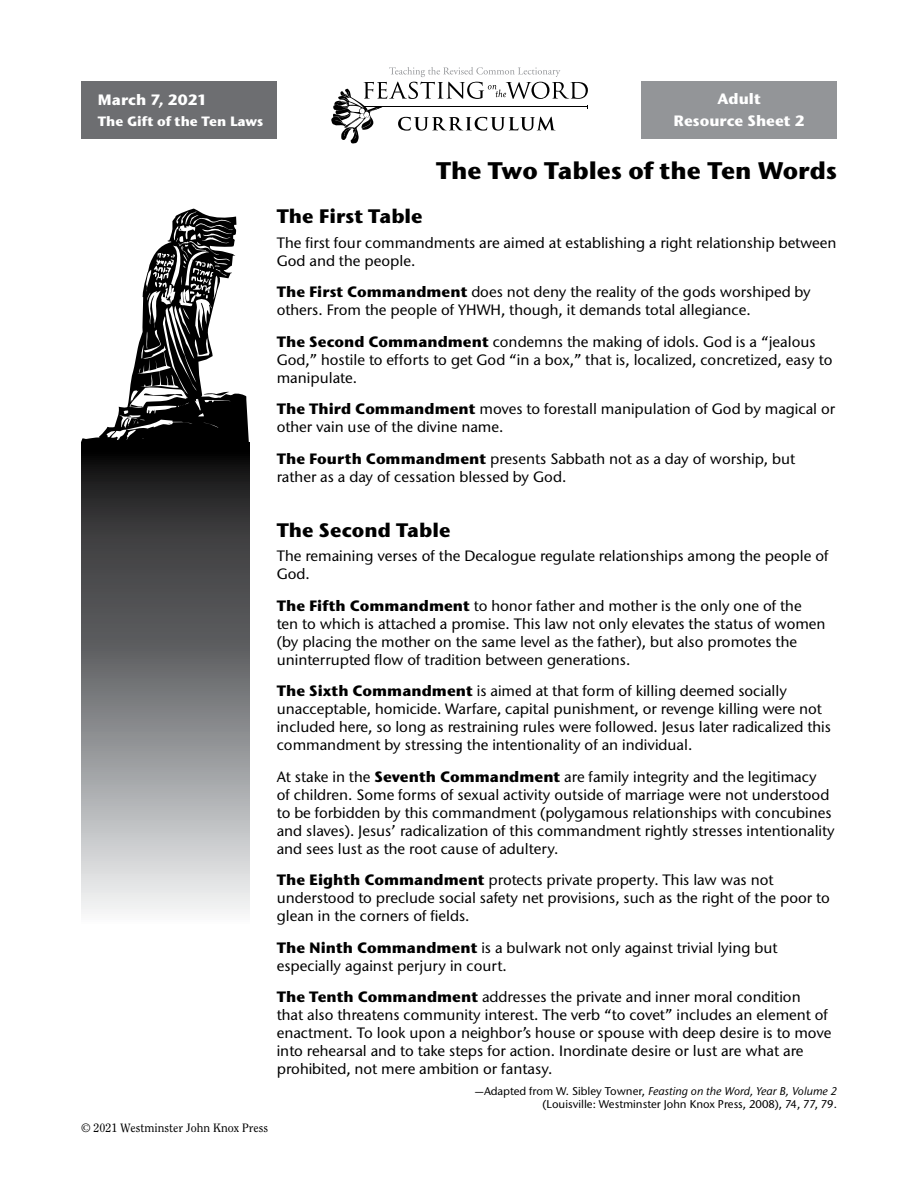
<style>
.page{position:relative;width:918px;height:1188px;background:#fff}
.page>*{position:absolute;margin:0;border:0;box-sizing:border-box;transform-origin:0 0}
.t1{font:700 24px "Stone Sans ITC Std";color:#000}
.t2{font:700 19.5px "Stone Sans ITC Std";color:#000}
.t3{font:500 15px/18px "Stone Sans ITC Std";color:#000}
.t4{font:700 15px/22.5px "Stone Sans ITC Std";color:#fff;text-align:center}
.t5{font:700 13.5px "Stone Sans ITC Std";color:#fff}
.t6{font:12px "Clearface Std";color:#000}
.t7{font:500 11.25px/13.5px "Stone Sans ITC Std";color:#000;text-align:right}
.s1{font-weight:700}
.s2{font-style:italic}
</style>
<div class="page">
<div style="left:641px;top:81px;width:196px;height:57px;background:#939598"></div>
<svg style="left:331px;top:67px;width:257px;height:77px"></svg>
<div style="left:81px;top:81px;width:196px;height:57px;background:#6d6e71"></div>
<div style="left:81px;top:442px;width:168px;height:483px;background:linear-gradient(to bottom,#050507,#f0f2f4)"></div>
<svg style="left:81px;top:209px;width:168px;height:234px"></svg>
<p class="t4" style="left:98px;top:88px;width:111px">March 7, 2021</p>
<p class="t5" style="left:98px;top:112px;width:167px">The Gift of the Ten Laws</p>
<p class="t4" style="left:674px;top:87px;width:133px">Adult<br>Resource Sheet 2</p>
<h1 class="t1" style="left:436px;top:155px;width:402px">The Two Tables of the Ten Words</h1>
<p class="t6" style="left:81px;top:1121px;width:189px">© 2021 Westminster John Knox Press</p>
<h2 class="t2" style="left:277px;top:203px;width:148px">The First Table</h2>
<p class="t3" style="left:277px;top:233px;width:561px">The first four commandments are aimed at establishing a right relationship between<br>God and the people.</p>
<p class="t3" style="left:277px;top:283px;width:536px"><span class="s1">The First Commandment</span> does not deny the reality of the gods worshiped by others. From the people of YHWH, though, it demands total allegiance.</p>
<p class="t3" style="left:277px;top:332px;width:557px"><span class="s1">The Second Commandment</span> condemns the making of idols. God is a “jealous<br>God,” hostile to efforts to get God “in a box,” that is, localized, concretized, easy to manipulate.</p>
<p class="t3" style="left:277px;top:400px;width:560px"><span class="s1">The Third Commandment</span> moves to forestall manipulation of God by magical or other vain use of the divine name.</p>
<p class="t3" style="left:277px;top:449px;width:520px"><span class="s1">The Fourth Commandment</span> presents Sabbath not as a day of worship, but rather as a day of cessation blessed by God.</p>
<h2 class="t2" style="left:277px;top:517px;width:175px">The Second Table</h2>
<p class="t3" style="left:277px;top:547px;width:553px">The remaining verses of the Decalogue regulate relationships among the people of<br>God.</p>
<p class="t3" style="left:277px;top:597px;width:550px"><span class="s1">The Fifth Commandment</span> to honor father and mother is the only one of the ten to which is attached a promise. This law not only elevates the status of women (by placing the mother on the same level as the father), but also promotes the uninterrupted flow of tradition between generations.</p>
<p class="t3" style="left:277px;top:682px;width:556px"><span class="s1">The Sixth Commandment</span> is aimed at that form of killing deemed socially unacceptable, homicide. Warfare, capital punishment, or revenge killing were not included here, so long as restraining rules were followed. Jesus later radicalized this commandment by stressing the intentionality of an individual.</p>
<p class="t3" style="left:277px;top:768px;width:560px">At stake in the <span class="s1">Seventh Commandment</span> are family integrity and the legitimacy<br>of children. Some forms of sexual activity outside of marriage were not understood to be forbidden by this commandment (polygamous relationships with concubines and slaves). Jesus’ radicalization of this commandment rightly stresses intentionality and sees lust as the root cause of adultery.</p>
<p class="t3" style="left:277px;top:871px;width:555px"><span class="s1">The Eighth Commandment</span> protects private property. This law was not understood to preclude social safety net provisions, such as the right of the poor to glean in the corners of fields.</p>
<p class="t3" style="left:277px;top:939px;width:502px"><span class="s1">The Ninth Commandment</span> is a bulwark not only against trivial lying but especially against perjury in court.</p>
<p class="t3" style="left:277px;top:988px;width:556px"><span class="s1">The Tenth Commandment</span> addresses the private and inner moral condition<br>that also threatens community interest. The verb “to covet” includes an element of enactment. To look upon a neighbor’s house or spouse with deep desire is to move into rehearsal and to take steps for action. Inordinate desire or lust are what are prohibited, not mere ambition or fantasy.</p>
<p class="t7" style="left:475px;top:1084px;width:364px">—Adapted from W. Sibley Towner, <span class="s2">Feasting on the Word, Year B, Volume 2 </span>(Louisville: Westminster John Knox Press, 2008), 74, 77, 79.</p>
</div>
